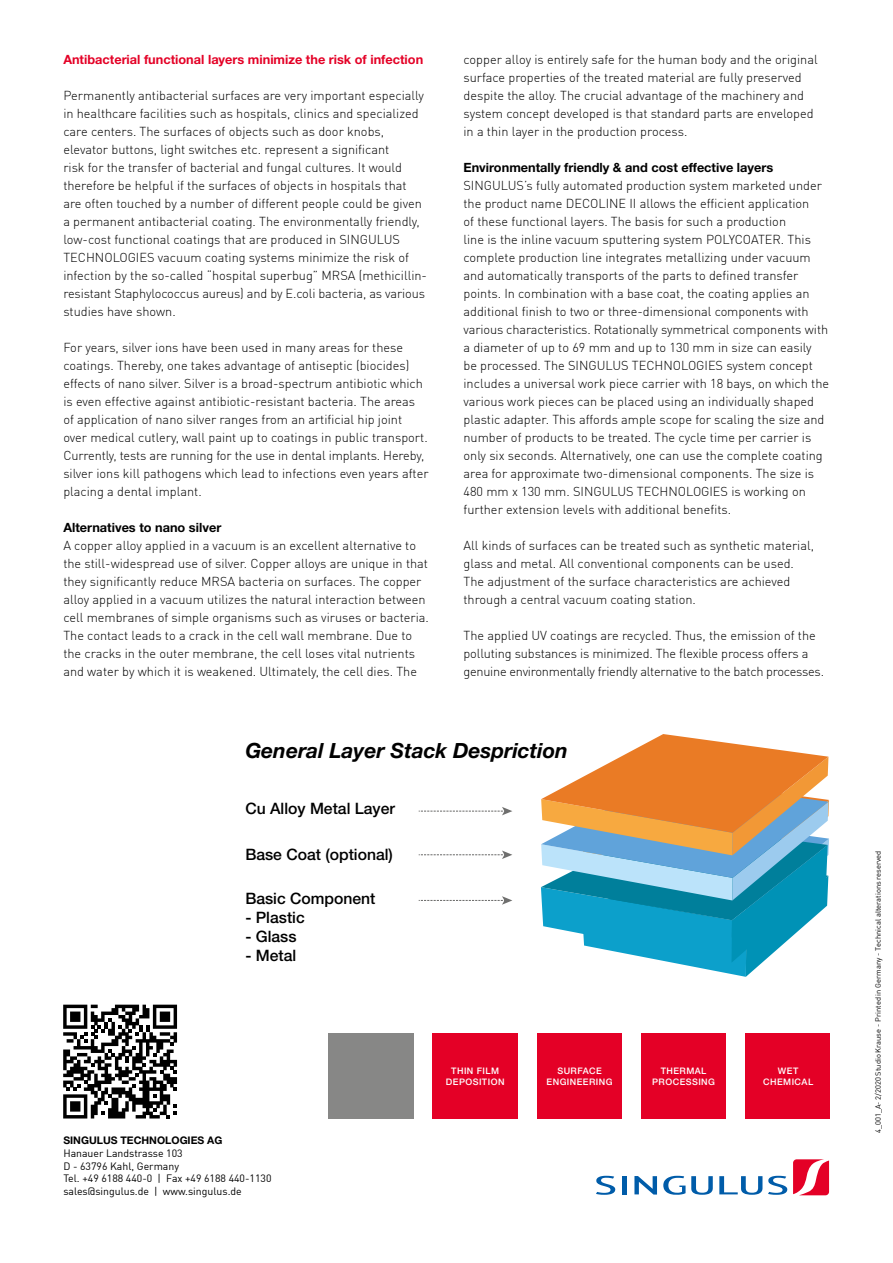
<style>
.page{position:relative;width:893px;height:1263px;background:#fff}
.page>*{position:absolute;margin:0;border:0;box-sizing:border-box;transform-origin:0 0}
.t1{font:italic 700 21px "Helvetica Neue LT";color:#000}
.t2{font:500 15.75px "Helvetica Neue LT";color:#000}
.t3{font:300 12.75px/18px "DIN Offc";color:#000}
.t4{font:700 12.75px "Helvetica Neue LT";color:#000}
.t5{font:700 12.75px "Helvetica Neue LT";color:#e40026}
.t6{font:10.5px/12.6px "DIN Offc";color:#000}
.t7{font:700 10.5px "Helvetica Neue LT";color:#000}
.t8{font:500 9px/10.8px "Helvetica Neue LT";letter-spacing:.05em;color:#fff;text-align:center}
.t9{font:7.5px "DIN Offc";color:#000}
</style>
<div class="page">
<svg style="left:63px;top:1005px;width:114px;height:113px"></svg>
<svg style="left:793px;top:1159px;width:36px;height:36px"></svg>
<svg style="left:596px;top:1176px;width:19px;height:19px"></svg>
<div style="left:622px;top:1176px;width:5px;height:18px;background:#005ca9"></div>
<svg style="left:634px;top:1176px;width:23px;height:18px"></svg>
<svg style="left:663px;top:1176px;width:22px;height:19px"></svg>
<svg style="left:691px;top:1176px;width:22px;height:19px"></svg>
<svg style="left:719px;top:1176px;width:43px;height:19px"></svg>
<svg style="left:768px;top:1176px;width:19px;height:19px"></svg>
<div style="left:641px;top:1034px;width:85px;height:85px;background:#e40026"></div>
<div style="left:745px;top:1034px;width:84px;height:85px;background:#e40026"></div>
<div style="left:537px;top:1034px;width:85px;height:85px;background:#e40026"></div>
<div style="left:433px;top:1034px;width:85px;height:85px;background:#e40026"></div>
<div style="left:329px;top:1034px;width:85px;height:85px;background:#878786"></div>
<svg style="left:419px;top:896px;width:93px;height:9px"></svg>
<svg style="left:419px;top:850px;width:93px;height:9px"></svg>
<svg style="left:419px;top:807px;width:93px;height:8px"></svg>
<svg style="left:541px;top:734px;width:288px;height:243px"></svg>
<p class="t5" style="left:63px;top:52px;width:361px">Antibacterial functional layers minimize the risk of infection</p>
<p class="t3" style="left:63px;top:86px;width:365px">Permanently antibacterial surfaces are very important especially in healthcare facilities such as hospitals, clinics and specialized care centers. The surfaces of objects such as door knobs, elevator buttons, light switches etc. represent a significant<br>risk for the transfer of bacterial and fungal cultures. It would therefore be helpful if the surfaces of objects in hospitals that are often touched by a number of different people could be given a permanent antibacterial coating. The environmentally friendly, low-cost functional coatings that are produced in SINGULUS TECHNOLOGIES vacuum coating systems minimize the risk of infection by the so-called “hospital superbug” MRSA (methicillin&shy;resistant Staphylococcus aureus) and by E.coli bacteria, as various studies have shown.</p>
<p class="t3" style="left:63px;top:338px;width:367px">For years, silver ions have been used in many areas for these coatings. Thereby, one takes advantage of antiseptic (biocides) effects of nano silver. Silver is a broad-spectrum antibiotic which is even effective against antibiotic-resistant bacteria. The areas of application of nano silver ranges from an artificial hip joint over medical cutlery, wall paint up to coatings in public transport.<br>Currently, tests are running for the use in dental implants. Hereby, silver ions kill pathogens which lead to infections even years after placing a dental implant.</p>
<p class="t4" style="left:63px;top:520px;width:159px">Alternatives to nano silver</p>
<p class="t3" style="left:63px;top:536px;width:367px">A copper alloy applied in a vacuum is an excellent alternative to the still-widespread use of silver. Copper alloys are unique in that they significantly reduce MRSA bacteria on surfaces. The copper alloy applied in a vacuum utilizes the natural interaction between cell membranes of simple organisms such as viruses or bacteria.<br>The contact leads to a crack in the cell wall membrane. Due to the cracks in the outer membrane, the cell loses vital nutrients and water by which it is weakened. Ultimately, the cell dies. The</p>
<p class="t3" style="left:463px;top:50px;width:356px">copper alloy is entirely safe for the human body and the original surface properties of the treated material are fully preserved despite the alloy. The crucial advantage of the machinery and system concept developed is that standard parts are enveloped in a thin layer in the production process.</p>
<p class="t4" style="left:463px;top:159px;width:311px">Environmentally friendly &amp; and cost effective layers</p>
<p class="t3" style="left:463px;top:176px;width:367px">SINGULUS’s fully automated production system marketed under the product name DECOLINE II allows the efficient application<br>of these functional layers. The basis for such a production<br>line is the inline vacuum sputtering system POLYCOATER. This complete production line integrates metallizing under vacuum and automatically transports of the parts to defined transfer points. In combination with a base coat, the coating applies an additional finish to two or three-dimensional components with various characteristics. Rotationally symmetrical components with a diameter of up to 69 mm and up to 130 mm in size can easily<br>be processed. The SINGULUS TECHNOLOGIES system concept includes a universal work piece carrier with 18 bays, on which the various work pieces can be placed using an individually shaped plastic adapter. This affords ample scope for scaling the size and number of products to be treated. The cycle time per carrier is only six seconds. Alternatively, one can use the complete coating area for approximate two-dimensional components. The size is 480 mm x 130 mm. SINGULUS TECHNOLOGIES is working on further extension levels with additional benefits.</p>
<p class="t3" style="left:463px;top:536px;width:352px">All kinds of surfaces can be treated such as synthetic material, glass and metal. All conventional components can be used.<br>The adjustment of the surface characteristics are achieved through a central vacuum coating station.</p>
<p class="t3" style="left:463px;top:626px;width:362px">The applied UV coatings are recycled. Thus, the emission of the polluting substances is minimized. The flexible process offers a genuine environmentally friendly alternative to the batch processes.</p>
<h1 class="t1" style="left:245px;top:737px;width:324px">General Layer Stack Despriction</h1>
<p class="t2" style="left:245px;top:799px;width:151px">Cu Alloy Metal Layer</p>
<p class="t2" style="left:245px;top:845px;width:149px">Base Coat (optional)</p>
<p class="t2" style="left:245px;top:889px;width:132px">Basic Component</p>
<p class="t2" style="left:245px;top:908px;width:61px">- Plastic</p>
<p class="t2" style="left:245px;top:927px;width:53px">- Glass</p>
<p class="t2" style="left:245px;top:946px;width:52px">- Metal</p>
<p class="t7" style="left:63px;top:1134px;width:161px">SINGULUS TECHNOLOGIES AG</p>
<p class="t6" style="left:63px;top:1147px;width:210px">Hanauer Landstrasse 103<br>D - 63796 Kahl, Germany<br>Tel. +49 6188 440-0 | Fax +49 6188 440-1130 sales@singulus.de | www.singulus.de</p>
<p class="t8" style="left:446px;top:1066px;width:60px">THIN FILM<br>DEPOSITION</p>
<p class="t8" style="left:547px;top:1066px;width:68px">SURFACE<br>ENGINEERING</p>
<p class="t8" style="left:652px;top:1066px;width:64px">THERMAL<br>PROCESSING</p>
<p class="t8" style="left:763px;top:1066px;width:51px">WET<br>CHEMICAL</p>
<p class="t9" style="left:873px;top:1133px;width:284px;rotate:-90deg">4_001_A- 2/2020 Studio Krause - Printed in Germany - Technical alterations reserved</p>
</div>
